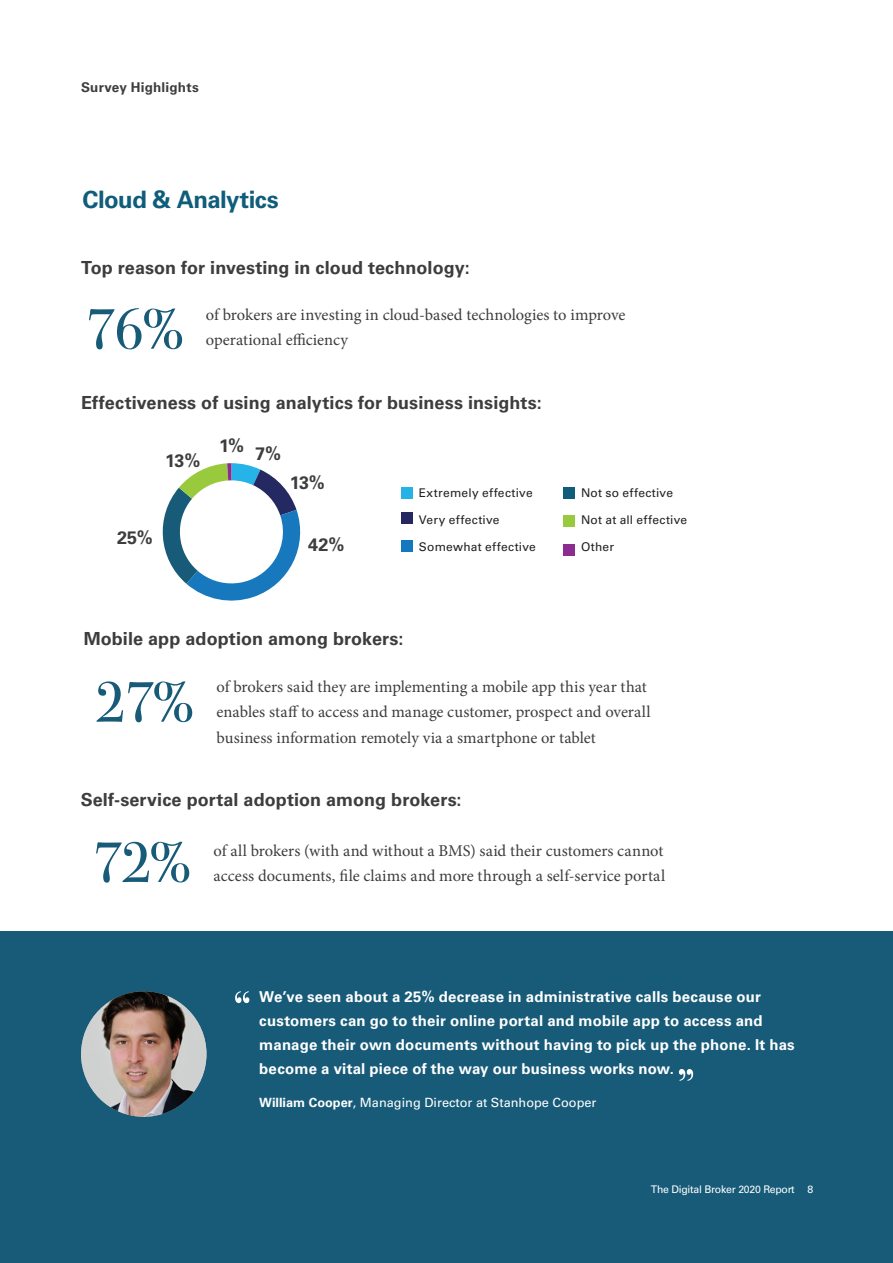
<style>
.page{position:relative;width:893px;height:1263px;background:#fff}
.page>*{position:absolute;margin:0;border:0;box-sizing:border-box;transform-origin:0 0}
.t1{font:57px "Bodoni Svty Two ITCTT";color:#175b78}
.t2{font:700 24px "Univers LT Std";letter-spacing:-.025em;color:#0f5d7a}
.t3{font:700 18px "Univers LT Std";letter-spacing:.005em;color:#3d3d3f}
.t4{font:700 18px "Univers LT Std";letter-spacing:-.01em;color:#3c3d3f}
.t5{font:16.5px/25.5px "Minion Pro";color:#3d3d3f}
.t6{font:700 15px/24px "Univers LT Std";letter-spacing:.015em;color:#fff}
.t7{font:700 13.5px "Univers LT Std";letter-spacing:.015em;color:#3c3d3f}
.t8{font:12.75px "Univers LT Std";color:#fff}
.t9{font:12px "Univers LT Std";letter-spacing:.02em;color:#231f20}
.t10{font:10.5px "Univers LT Std";letter-spacing:-.025em;color:#fff}
.s1{font-weight:700}
</style>
<div class="page">
<div style="left:0;top:932px;width:893px;height:331px;background:#175b78"></div>
<svg style="left:679px;top:1069px;width:14px;height:12px"></svg>
<img style="left:81px;top:991px;width:125px;height:126px;border-radius:63px">
<div style="left:401px;top:487px;width:12px;height:11px;background:#26b2e7"></div>
<div style="left:401px;top:512px;width:12px;height:12px;background:#242860"></div>
<div style="left:401px;top:540px;width:12px;height:11px;background:#1578be"></div>
<svg style="left:162px;top:463px;width:139px;height:138px"></svg>
<div style="left:563px;top:515px;width:12px;height:12px;background:#99ca3d"></div>
<div style="left:563px;top:544px;width:12px;height:12px;background:#8c2c8f"></div>
<div style="left:563px;top:487px;width:12px;height:12px;background:#0f5d7a"></div>
<svg style="left:235px;top:991px;width:14px;height:12px"></svg>
<p class="t7" style="left:81px;top:79px;width:119px">Survey Highlights</p>
<h2 class="t2" style="left:83px;top:185px;width:198px">Cloud &amp; Analytics</h2>
<p class="t3" style="left:81px;top:256px;width:390px">Top reason for investing in cloud technology:</p>
<h1 class="t1" style="left:85px;top:283px;width:100px">76%</h1>
<p class="t5" style="left:206px;top:302px;width:421px">of brokers are investing in cloud-based technologies to improve</p>
<p class="t5" style="left:206px;top:327px;width:143px">operational efficiency</p>
<p class="t3" style="left:81px;top:392px;width:462px">Effectiveness of using analytics for business insights:</p>
<p class="t4" style="left:165px;top:450px;width:37px">13%</p>
<p class="t4" style="left:219px;top:439px;width:63px">1% 7%</p>
<p class="t4" style="left:290px;top:472px;width:37px">13%</p>
<p class="t4" style="left:117px;top:527px;width:37px">25%</p>
<p class="t4" style="left:308px;top:534px;width:38px">42%</p>
<p class="t9" style="left:419px;top:485px;width:115px">Extremely effective</p>
<p class="t9" style="left:419px;top:512px;width:82px">Very effective</p>
<p class="t9" style="left:419px;top:539px;width:118px">Somewhat effective</p>
<p class="t9" style="left:581px;top:485px;width:94px">Not so effective</p>
<p class="t9" style="left:581px;top:512px;width:108px">Not at all effective</p>
<p class="t9" style="left:581px;top:539px;width:35px">Other</p>
<p class="t3" style="left:84px;top:628px;width:321px">Mobile app adoption among brokers:</p>
<h1 class="t1" style="left:95px;top:656px;width:100px">27%</h1>
<p class="t5" style="left:217px;top:673px;width:436px">of brokers said they are implementing a mobile app this year that enables staff to access and manage customer, prospect and overall business information remotely via a smartphone or tablet</p>
<p class="t3" style="left:81px;top:789px;width:382px">Self-service portal adoption among brokers:</p>
<h1 class="t1" style="left:92px;top:816px;width:100px">72%</h1>
<p class="t5" style="left:214px;top:838px;width:453px">of all brokers (with and without a BMS) said their customers cannot access documents, file claims and more through a self-service portal</p>
<p class="t6" style="left:259px;top:985px;width:537px">We’ve seen about a 25% decrease in administrative calls because our customers can go to their online portal and mobile app to access and manage their own documents without having to pick up the phone. It has become a vital piece of the way our business works now.</p>
<p class="t8" style="left:259px;top:1095px;width:339px"><span class="s1">William Cooper</span>, Managing Director at Stanhope Cooper</p>
<p class="t10" style="left:651px;top:1183px;width:164px">The Digital Broker 2020 Report 8</p>
</div>
